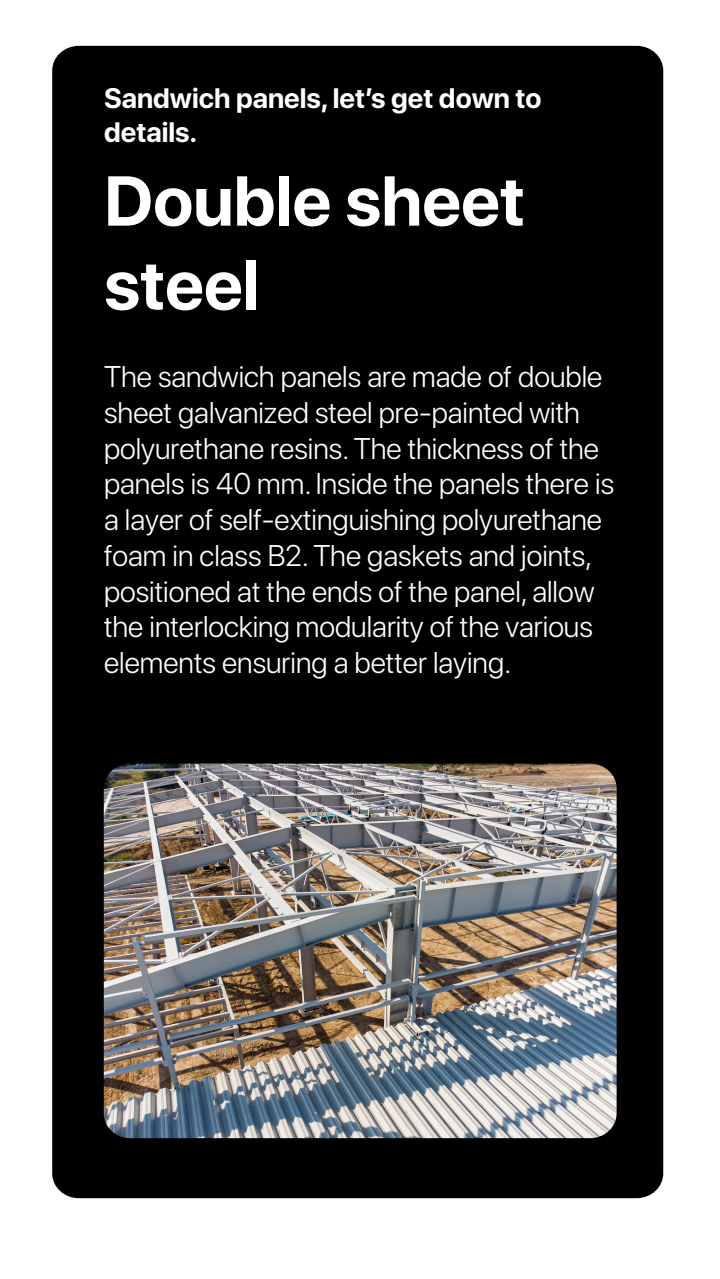
<style>
.page{position:relative;width:720px;height:1279px;background:#fff}
.page>*{position:absolute;margin:0;border:0;box-sizing:border-box;transform-origin:0 0}
.t1{font:700 70px/84px "SF Pro Display";color:#fff}
.t2{font:300 29.75px/35.7px "SF Pro Display";color:#fff}
.t3{font:700 28px/33.6px "SF Pro Display";color:#fff}
</style>
<div class="page">
<div style="left:52px;top:46px;width:611px;height:1152px;background:#000;border-radius:26px"></div>
<img style="left:104px;top:764px;width:512px;height:374px">
<p class="t3" style="left:104px;top:82px;width:439px">Sandwich panels, let’s get down to details.</p>
<h1 class="t1" style="left:104px;top:159px;width:422px">Double sheet steel</h1>
<p class="t2" style="left:104px;top:357px;width:511px">The sandwich panels are made of double sheet galvanized steel pre-painted with polyurethane resins. The thickness of the panels is 40 mm. Inside the panels there is a layer of self-extinguishing polyurethane foam in class B2. The gaskets and joints, positioned at the ends of the panel, allow the interlocking modularity of the various elements ensuring a better laying.</p>
</div>
